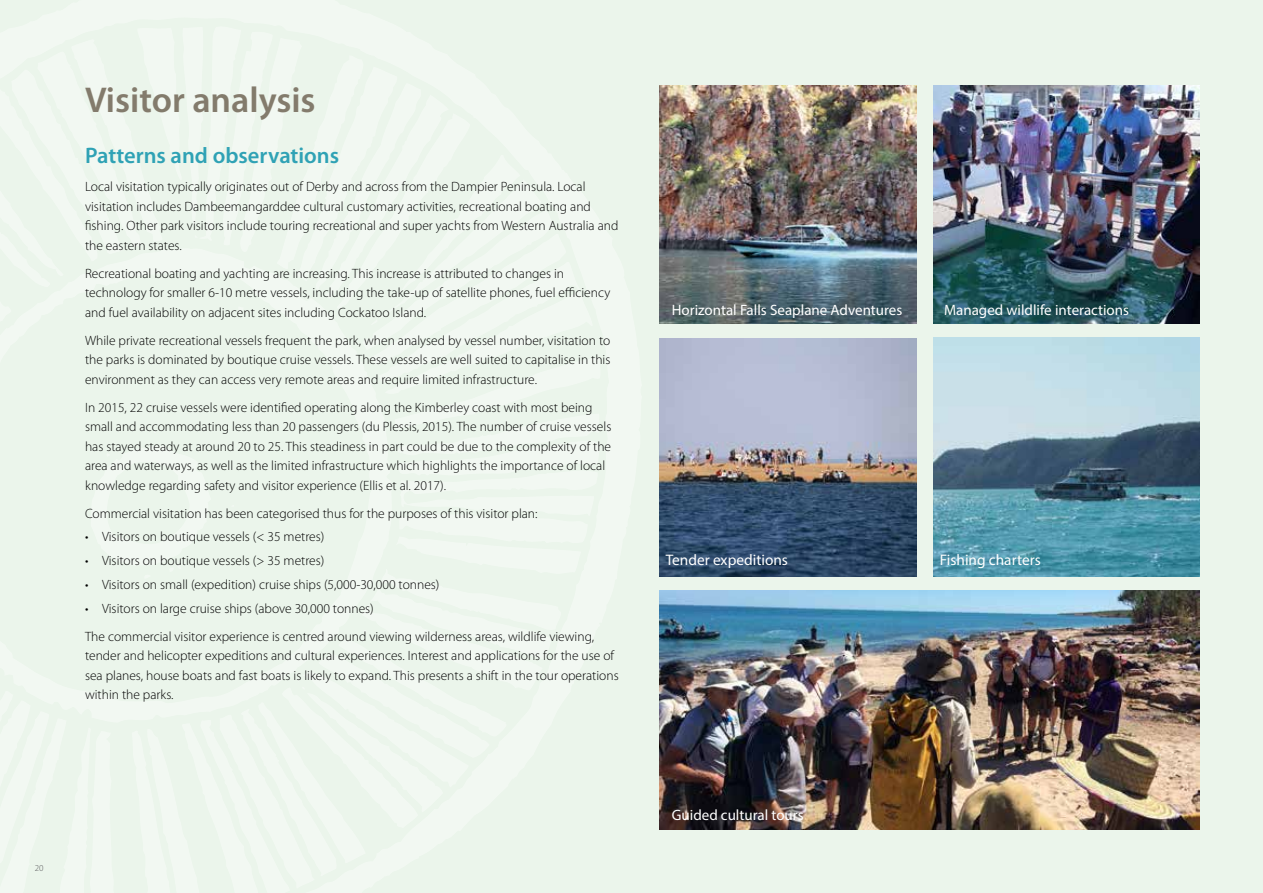
<style>
.page{position:relative;width:1263px;height:893px;background:#ebf5eb}
.page>*{position:absolute;margin:0;border:0;box-sizing:border-box;transform-origin:0 0}
.t1{font:600 36px "Myriad Pro";color:#837b6c}
.t2{font:600 22.5px "Myriad Pro";color:#2fa2b5}
.t3{font:15.3px "Myriad Pro";color:#fff}
.t4{font:15px "Myriad Pro";color:#fff}
.t5{font:300 13.5px/19.5px "Myriad Pro";color:#000}
.t6{font:300 9px "Myriad Pro";color:#58595b}
</style>
<div class="page">
<img style="left:659px;top:85px;width:258px;height:239px">
<img style="left:659px;top:339px;width:258px;height:237px">
<img style="left:933px;top:85px;width:266px;height:239px">
<img style="left:933px;top:338px;width:266px;height:238px">
<img style="left:659px;top:590px;width:540px;height:239px">
<h1 class="t1" style="left:85px;top:77px;width:232px">Visitor analysis</h1>
<h2 class="t2" style="left:85px;top:141px;width:256px">Patterns and observations</h2>
<p class="t5" style="left:85px;top:177px;width:535px">Local visitation typically originates out of Derby and across from the Dampier Peninsula. Local visitation includes Dambeemangarddee cultural customary activities, recreational boating and fishing. Other park visitors include touring recreational and super yachts from Western Australia and the eastern states.</p>
<p class="t5" style="left:85px;top:263px;width:527px">Recreational boating and yachting are increasing. This increase is attributed to changes in technology for smaller 6-10 metre vessels, including the take-up of satellite phones, fuel efficiency and fuel availability on adjacent sites including Cockatoo Island.</p>
<p class="t5" style="left:85px;top:330px;width:527px;text-align:justify">While private recreational vessels frequent the park, when analysed by vessel number, visitation to the parks is dominated by boutique cruise vessels. These vessels are well suited to capitalise in this environment as they can access very remote areas and require limited infrastructure.</p>
<p class="t5" style="left:85px;top:397px;width:528px">In 2015, 22 cruise vessels were identified operating along the Kimberley coast with most being small and accommodating less than 20 passengers (du Plessis, 2015). The number of cruise vessels has stayed steady at around 20 to 25. This steadiness in part could be due to the complexity of the area and waterways, as well as the limited infrastructure which highlights the importance of local knowledge regarding safety and visitor experience (Ellis et al. 2017).</p>
<p class="t5" style="left:85px;top:503px;width:454px">Commercial visitation has been categorised thus for the purposes of this visitor plan:</p>
<p class="t5" style="left:85px;top:527px;width:241px">• Visitors on boutique vessels (&lt; 35 metres)</p>
<p class="t5" style="left:85px;top:551px;width:241px">• Visitors on boutique vessels (&gt; 35 metres)</p>
<p class="t5" style="left:85px;top:574px;width:356px">• Visitors on small (expedition) cruise ships (5,000-30,000 tonnes)</p>
<p class="t5" style="left:85px;top:594px;width:511px;line-height:28px">• Visitors on large cruise ships (above 30,000 tonnes)<br>The commercial visitor experience is centred around viewing wilderness areas, wildlife viewing,</p>
<p class="t5" style="left:85px;top:646px;width:535px">tender and helicopter expeditions and cultural experiences. Interest and applications for the use of sea planes, house boats and fast boats is likely to expand. This presents a shift in the tour operations within the parks.</p>
<p class="t6" style="left:35px;top:863px;width:10px">20</p>
<p class="t4" style="left:672px;top:301px;width:232px">Horizontal Falls Seaplane Adventures</p>
<p class="t4" style="left:944px;top:301px;width:187px">Managed wildlife interactions</p>
<p class="t3" style="left:666px;top:551px;width:124px">Tender expeditions</p>
<p class="t4" style="left:672px;top:806px;width:133px">Guided cultural tours</p>
<p class="t3" style="left:940px;top:551px;width:103px">Fishing charters</p>
</div>
